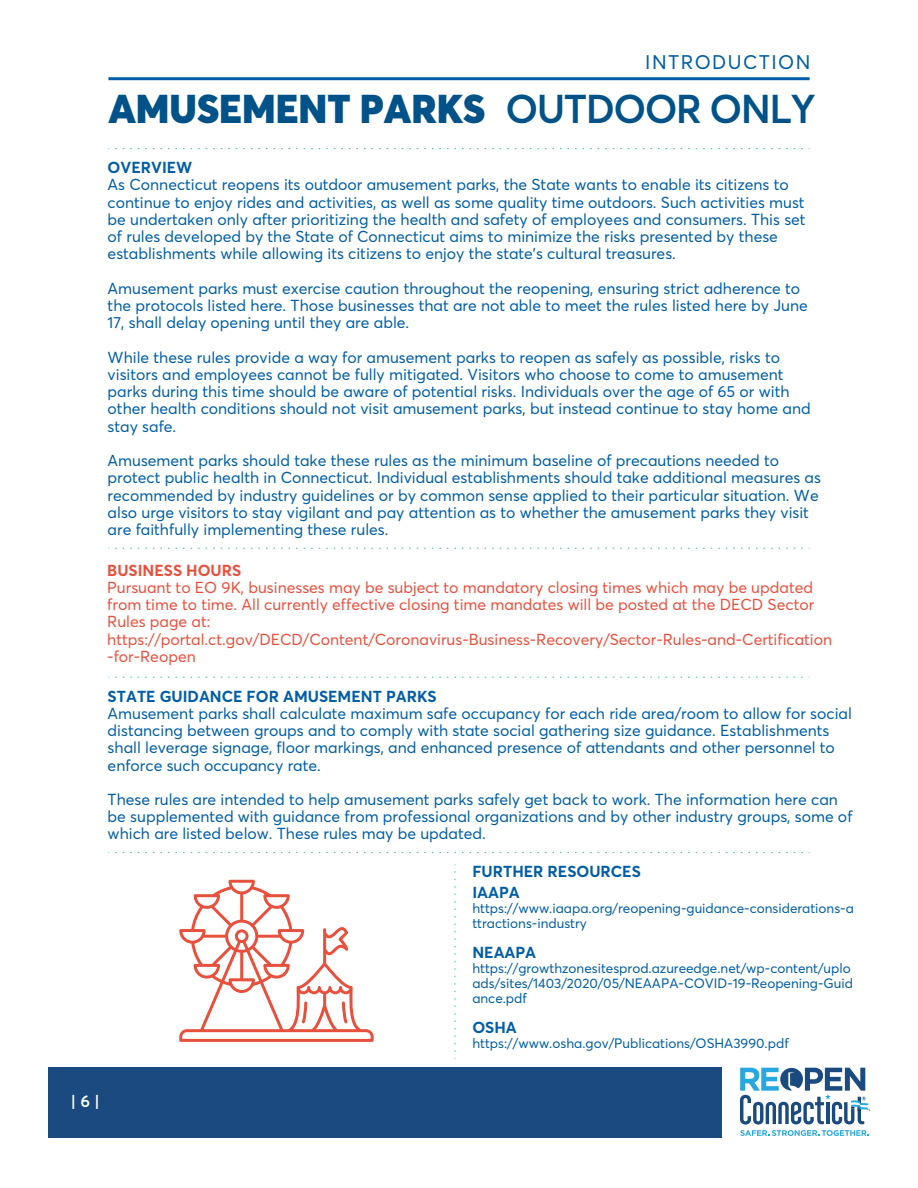
<style>
.page{position:relative;width:918px;height:1188px;background:#fff}
.page>*{position:absolute;margin:0;border:0;box-sizing:border-box;transform-origin:0 0}
.t1{font:900 39.75px "Averta PE";color:#005289}
.t2{font:19.5px "Averta PE";letter-spacing:.075em;color:#005da6}
.t3{font:600 16.5px "Averta PE";color:#fff}
.t4{font:15.75px/17.2px "Averta PE";color:#005da6}
.t5{font:15.75px/17.2px "Averta PE";color:#e7503d}
.t6{font:700 15.75px/21px "Averta PE";color:#005da6}
.t7{font:700 15.75px "Averta PE";color:#e7503d}
.t8{font:13.5px/15px "Averta PE";color:#005da6}
.s1{font-weight:600}
</style>
<div class="page">
<hr style="left:108px;top:77px;width:702px;height:3px;background:#005da6">
<svg style="left:115px;top:148px;width:695px;height:1px"></svg>
<svg style="left:115px;top:677px;width:695px;height:1px"></svg>
<svg style="left:115px;top:548px;width:695px;height:1px"></svg>
<svg style="left:115px;top:852px;width:695px;height:1px"></svg>
<div style="left:48px;top:1067px;width:673px;height:71px;background:#1a4a80"></div>
<svg style="left:740px;top:1068px;width:129px;height:68px"></svg>
<svg style="left:179px;top:880px;width:195px;height:162px"></svg>
<svg style="left:454px;top:864px;width:1px;height:188px"></svg>
<p class="t2" style="left:645px;top:49px;width:167px">INTRODUCTION</p>
<h1 class="t1" style="left:108px;top:81px;width:709px">AMUSEMENT PARKS <span class="s1">OUTDOOR ONLY</span></h1>
<p class="t6" style="left:108px;top:156px;width:86px">OVERVIEW</p>
<p class="t4" style="left:108px;top:175px;width:699px">As Connecticut reopens its outdoor amusement parks, the State wants to enable its citizens to continue to enjoy rides and activities, as well as some quality time outdoors. Such activities must be undertaken only after prioritizing the health and safety of employees and consumers. This set of rules developed by the State of Connecticut aims to minimize the risks presented by these establishments while allowing its citizens to enjoy the state's cultural treasures.</p>
<p class="t4" style="left:108px;top:279px;width:702px">Amusement parks must exercise caution throughout the reopening, ensuring strict adherence to the protocols listed here. Those businesses that are not able to meet the rules listed here by June<br>17, shall delay opening until they are able.</p>
<p class="t4" style="left:108px;top:348px;width:705px">While these rules provide a way for amusement parks to reopen as safely as possible, risks to visitors and employees cannot be fully mitigated. Visitors who choose to come to amusement parks during this time should be aware of potential risks. Individuals over the age of 65 or with other health conditions should not visit amusement parks, but instead continue to stay home and stay safe.</p>
<p class="t4" style="left:108px;top:451px;width:715px">Amusement parks should take these rules as the minimum baseline of precautions needed to protect public health in Connecticut. Individual establishments should take additional measures as recommended by industry guidelines or by common sense applied to their particular situation. We also urge visitors to stay vigilant and pay attention as to whether the amusement parks they visit are faithfully implementing these rules.</p>
<p class="t7" style="left:107px;top:559px;width:135px">BUSINESS HOURS</p>
<p class="t5" style="left:107px;top:578px;width:726px">Pursuant to EO 9K, businesses may be subject to mandatory closing times which may be updated from time to time. All currently effective closing time mandates will be posted at the DECD Sector Rules page at: https://portal.ct.gov/DECD/Content/Coronavirus-Business-Recovery/Sector-Rules-and-Certification -for-Reopen</p>
<p class="t6" style="left:108px;top:685px;width:331px">STATE GUIDANCE FOR AMUSEMENT PARKS</p>
<p class="t4" style="left:108px;top:704px;width:746px">Amusement parks shall calculate maximum safe occupancy for each ride area/room to allow for social distancing between groups and to comply with state social gathering size guidance. Establishments shall leverage signage, floor markings, and enhanced presence of attendants and other personnel to enforce such occupancy rate.</p>
<p class="t4" style="left:108px;top:790px;width:746px">These rules are intended to help amusement parks safely get back to work. The information here can be supplemented with guidance from professional organizations and by other industry groups, some of which are listed below. These rules may be updated.</p>
<p class="t6" style="left:472px;top:860px;width:170px">FURTHER RESOURCES<br>IAAPA</p>
<p class="t8" style="left:472px;top:900px;width:383px">https://www.iaapa.org/reopening-guidance-considerations-a ttractions-industry</p>
<p class="t6" style="left:472px;top:941px;width:65px">NEAAPA</p>
<p class="t8" style="left:472px;top:960px;width:382px">https://growthzonesitesprod.azureedge.net/wp-content/uplo ads/sites/1403/2020/05/NEAAPA-COVID-19-Reopening-Guid ance.pdf</p>
<p class="t6" style="left:472px;top:1016px;width:46px">OSHA</p>
<p class="t8" style="left:472px;top:1035px;width:318px">https://www.osha.gov/Publications/OSHA3990.pdf</p>
<p class="t3" style="left:71px;top:1090px;width:31px">| 6 |</p>
</div>
